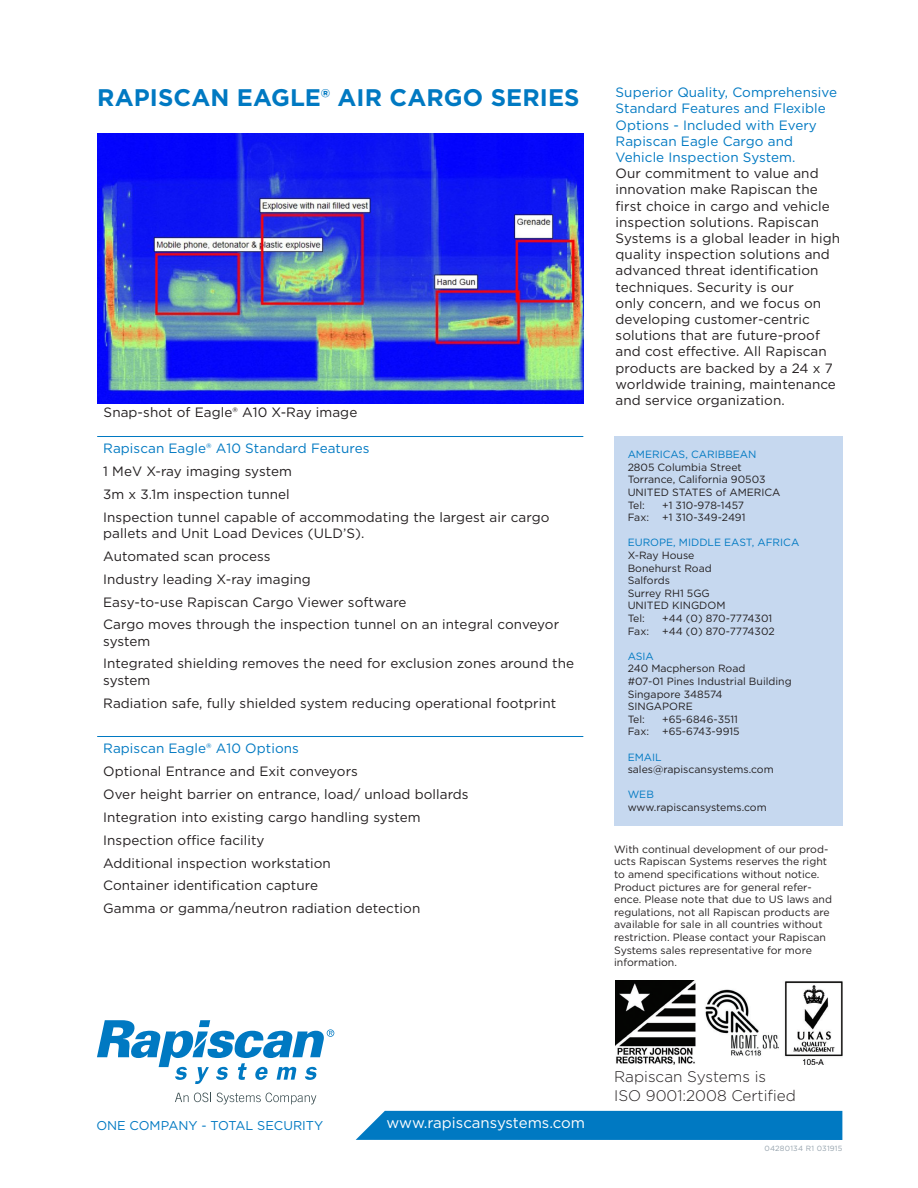
<style>
.page{position:relative;width:918px;height:1188px;background:#fff}
.page>*{position:absolute;margin:0;border:0;box-sizing:border-box;transform-origin:0 0}
.Bullets{font:700 24px "Gotham";letter-spacing:.005em;color:#0079c2}
.t1{font:300 15.3px/18.5px "Gotham";color:#231f20}
.t2{font:15px "Gotham";color:#fff}
.Copy_Text{font:13.5px/16.2px "Gotham";letter-spacing:.005em;color:#231f20}
.Copy_Text-2{font:13.5px "Gotham";letter-spacing:.005em;color:#0079c2}
.t3{font:12.75px "Gotham";color:#0079c2}
.t4{font:10.5px/12.6px "Gotham";color:#231f20}
.t5{font:10.5px "Gotham";color:#0079c2}
.Specs{font:7.5px "Gotham";letter-spacing:.025em;color:#95a2ac}
.s1{color:#0079c2}
</style>
<div class="page">
<div style="left:356px;top:1111px;width:486px;height:29px;background:#0079c2"></div>
<svg style="left:97px;top:1020px;width:237px;height:64px"></svg>
<svg style="left:175px;top:1093px;width:36px;height:9px"></svg>
<svg style="left:217px;top:1093px;width:99px;height:11px"></svg>
<div style="left:614px;top:436px;width:228px;height:389px;background:#c6d8ef"></div>
<img style="left:616px;top:981px;width:226px;height:84px">
<hr style="left:97px;top:736px;width:486px;height:1px;background:#0079c2">
<hr style="left:97px;top:436px;width:486px;height:1px;background:#0079c2">
<img style="left:97px;top:133px;width:486px;height:270px">
<p class="Bullets" style="left:97px;top:81px;width:484px">RAPISCAN EAGLE® AIR CARGO SERIES</p>
<p class="Copy_Text" style="left:616px;top:84px;width:226px"><span class="s1">Superior Quality, Comprehensive<br>Standard Features and Flexible<br>Options - Included with Every<br>Rapiscan Eagle Cargo and<br>Vehicle Inspection System.<br></span>Our commitment to value and innovation make Rapiscan the first choice in cargo and vehicle inspection solutions. Rapiscan<br>Systems is a global leader in high quality inspection solutions and advanced threat identification techniques. Security is our<br>only concern, and we focus on developing customer-centric solutions that are future-proof and cost effective. All Rapiscan products are backed by a 24 x 7 worldwide training, maintenance and service organization.</p>
<p class="Copy_Text" style="left:104px;top:403px;width:255px">Snap-shot of Eagle® A10 X-Ray image</p>
<p class="Copy_Text-2" style="left:103px;top:440px;width:268px">Rapiscan Eagle® A10 Standard Features</p>
<p class="Copy_Text" style="left:103px;top:463px;width:190px">1 MeV X-ray imaging system</p>
<p class="Copy_Text" style="left:103px;top:486px;width:188px">3m x 3.1m inspection tunnel</p>
<p class="Copy_Text" style="left:103px;top:509px;width:448px">Inspection tunnel capable of accommodating the largest air cargo pallets and Unit Load Devices (ULD’S).</p>
<p class="Copy_Text" style="left:103px;top:548px;width:169px">Automated scan process</p>
<p class="Copy_Text" style="left:103px;top:571px;width:209px">Industry leading X-ray imaging</p>
<p class="Copy_Text" style="left:103px;top:593px;width:305px">Easy-to-use Rapiscan Cargo Viewer software</p>
<p class="Copy_Text" style="left:103px;top:616px;width:458px">Cargo moves through the inspection tunnel on an integral conveyor system</p>
<p class="Copy_Text" style="left:103px;top:655px;width:472px">Integrated shielding removes the need for exclusion zones around the system</p>
<p class="Copy_Text" style="left:103px;top:694px;width:454px">Radiation safe, fully shielded system reducing operational footprint</p>
<p class="Copy_Text-2" style="left:103px;top:740px;width:197px">Rapiscan Eagle® A10 Options</p>
<p class="Copy_Text" style="left:103px;top:763px;width:256px">Optional Entrance and Exit conveyors</p>
<p class="Copy_Text" style="left:103px;top:786px;width:367px">Over height barrier on entrance, load/ unload bollards</p>
<p class="Copy_Text" style="left:103px;top:809px;width:319px">Integration into existing cargo handling system</p>
<p class="Copy_Text" style="left:103px;top:832px;width:163px">Inspection office facility</p>
<p class="Copy_Text" style="left:103px;top:854px;width:229px">Additional inspection workstation</p>
<p class="Copy_Text" style="left:103px;top:877px;width:216px">Container identification capture</p>
<p class="Copy_Text" style="left:103px;top:900px;width:319px">Gamma or gamma/neutron radiation detection</p>
<p class="t5" style="left:628px;top:448px;width:130px">AMERICAS, CARIBBEAN</p>
<p class="t4" style="left:628px;top:461px;width:154px">2805 Columbia Street<br>Torrance, California 90503<br>UNITED STATES of AMERICA<br>Tel:</p>
<p class="t4" style="left:628px;top:498px;width:119px;text-align:right">+1 310-978-1457<br>Fax: +1 310-349-2491</p>
<p class="t5" style="left:628px;top:536px;width:173px">EUROPE, MIDDLE EAST, AFRICA</p>
<p class="t4" style="left:628px;top:549px;width:99px">X-Ray House<br>Bonehurst Road<br>Salfords<br>Surrey RH1 5GG<br>UNITED KINGDOM<br>Tel:</p>
<p class="t4" style="left:628px;top:612px;width:149px;text-align:right">+44 (0) 870-7774301<br>Fax: +44 (0) 870-7774302</p>
<p class="t5" style="left:628px;top:649px;width:28px">ASIA</p>
<p class="t4" style="left:628px;top:662px;width:166px">240 Macpherson Road<br>#07-01 Pines Industrial Building<br>Singapore 348574<br>SINGAPORE<br>Tel:</p>
<p class="t4" style="left:628px;top:713px;width:114px;text-align:right">+65-6846-3511<br>Fax: +65-6743-9915</p>
<p class="t5" style="left:628px;top:750px;width:35px">EMAIL</p>
<p class="t4" style="left:628px;top:763px;width:148px">sales@rapiscansystems.com</p>
<p class="t5" style="left:628px;top:788px;width:28px">WEB</p>
<p class="t4" style="left:628px;top:801px;width:140px">www.rapiscansystems.com</p>
<p class="t4" style="left:614px;top:843px;width:219px">With continual development of our prod&shy;ucts Rapiscan Systems reserves the right to amend specifications without notice.<br>Product pictures are for general refer&shy;ence. Please note that due to US laws and regulations, not all Rapiscan products are available for sale in all countries without restriction. Please contact your Rapiscan Systems sales representative for more information.</p>
<p class="t3" style="left:96px;top:1117px;width:228px">ONE COMPANY - TOTAL SECURITY</p>
<p class="t2" style="left:387px;top:1113px;width:200px">www.rapiscansystems.com</p>
<p class="t1" style="left:614px;top:1067px;width:183px">Rapiscan Systems is<br>ISO 9001:2008 Certified</p>
<p class="Specs" style="left:765px;top:1144px;width:79px">04280134 R1 031915</p>
</div>
